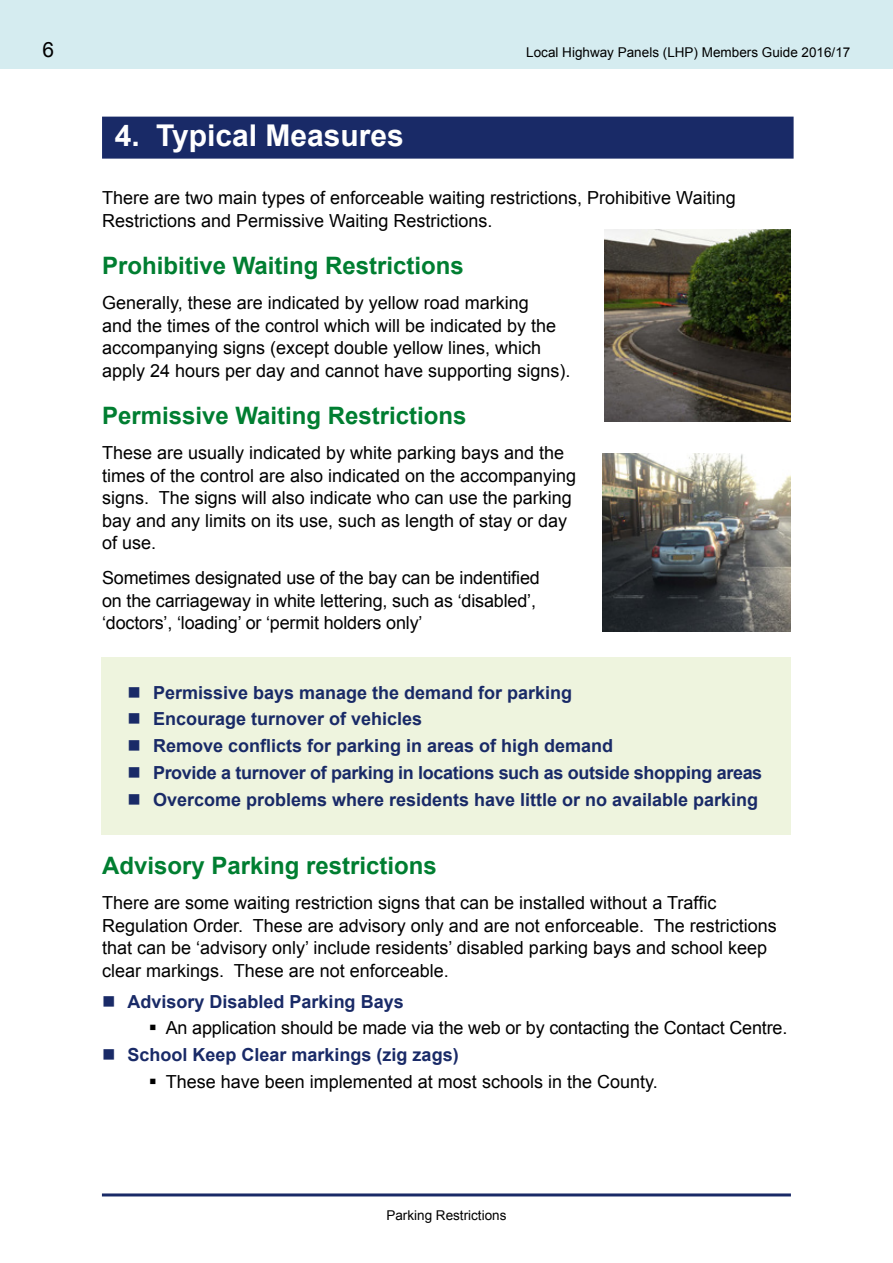
<style>
.page{position:relative;width:893px;height:1263px;background:#fff}
.page>*{position:absolute;margin:0;border:0;box-sizing:border-box;transform-origin:0 0}
.t1{font:700 30px "Arial";color:#fff}
.t2{font:700 24px "Arial";color:#007e31}
.t3{font:21px "Arial";color:#000}
.t4{font:18px/22.5px "Arial";color:#000}
.t5{font:700 18px/26.7px "Arial";color:#192a67}
.t6{font:13.5px "Arial";color:#000}
</style>
<div class="page">
<div style="left:102px;top:657px;width:689px;height:178px;background:#eef4de"></div>
<div style="left:0;top:0;width:893px;height:69px;background:#d5ecf0"></div>
<hr style="left:102px;top:1193px;width:689px;height:3px;background:#192a67">
<div style="left:102px;top:117px;width:692px;height:42px;background:#192a67"></div>
<img style="left:602px;top:454px;width:189px;height:177px">
<img style="left:604px;top:230px;width:187px;height:192px">
<p class="t3" style="left:43px;top:36px;width:13px">6</p>
<p class="t6" style="left:526px;top:44px;width:326px">Local Highway Panels (LHP) Members Guide 2016/17</p>
<h1 class="t1" style="left:115px;top:115px;width:291px">4. Typical Measures</h1>
<p class="t4" style="left:102px;top:187px;width:635px">There are two main types of enforceable waiting restrictions, Prohibitive Waiting<br>Restrictions and Permissive Waiting Restrictions.</p>
<h2 class="t2" style="left:102px;top:250px;width:363px">Prohibitive Waiting Restrictions</h2>
<p class="t4" style="left:102px;top:292px;width:470px">Generally, these are indicated by yellow road marking<br>and the times of the control which will be indicated by the accompanying signs (except double yellow lines, which apply 24 hours per day and cannot have supporting signs).</p>
<h2 class="t2" style="left:102px;top:399px;width:366px">Permissive Waiting Restrictions</h2>
<p class="t4" style="left:102px;top:442px;width:476px">These are usually indicated by white parking bays and the times of the control are also indicated on the accompanying signs. The signs will also indicate who can use the parking bay and any limits on its use, such as length of stay or day of use.</p>
<p class="t4" style="left:102px;top:567px;width:439px">Sometimes designated use of the bay can be indentified on the carriageway in white lettering, such as ‘disabled’, ‘doctors’, ‘loading’ or ‘permit holders only’</p>
<p class="t5" style="left:153px;top:679px;width:611px">Permissive bays manage the demand for parking<br>Encourage turnover of vehicles<br>Remove conflicts for parking in areas of high demand<br>Provide a turnover of parking in locations such as outside shopping areas Overcome problems where residents have little or no available parking</p>
<h2 class="t2" style="left:102px;top:849px;width:336px">Advisory Parking restrictions</h2>
<p class="t4" style="left:102px;top:892px;width:676px">There are some waiting restriction signs that can be installed without a Traffic Regulation Order. These are advisory only and are not enforceable. The restrictions that can be ‘advisory only’ include residents’ disabled parking bays and school keep clear markings. These are not enforceable.</p>
<p class="t5" style="left:128px;top:988px;width:278px">Advisory Disabled Parking Bays</p>
<p class="t4" style="left:166px;top:1017px;width:623px">An application should be made via the web or by contacting the Contact Centre.</p>
<p class="t5" style="left:128px;top:1042px;width:333px">School Keep Clear markings (zig zags)</p>
<p class="t4" style="left:166px;top:1070px;width:493px">These have been implemented at most schools in the County.</p>
<p class="t6" style="left:386px;top:1206px;width:122px">Parking Restrictions</p>
</div>
